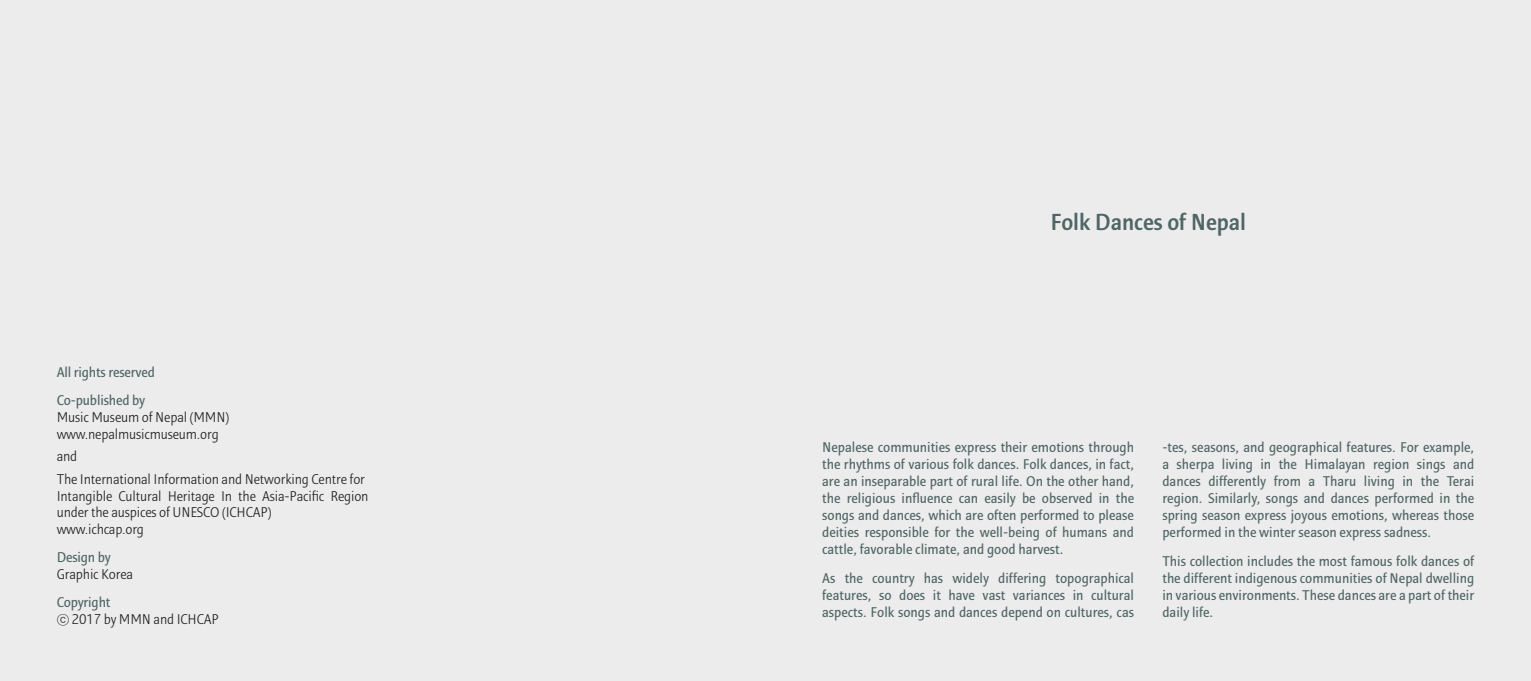
<style>
.page{position:relative;width:1531px;height:681px;background:#fff}
.page>*{position:absolute;margin:0;border:0;box-sizing:border-box;transform-origin:0 0}
.t1{font:700 23px "Arita Sans";color:#506565}
.t2{font:600 14px/17px "Arita Sans";color:#506565;text-align:justify}
.t3{font:500 14px/16.8px "Arita Sans";letter-spacing:-.01em;color:#231f20}
.s1{font-weight:600;color:#506565}
.s2{font-family:"YGO520";font-weight:400}
</style>
<div class="page">
<div style="left:0;top:0;width:1531px;height:680px;background:#ebeceb"></div>
<p class="t2" style="left:57px;top:358px;width:100px;line-height:28.2px">All rights reserved<br>Co-published by</p>
<p class="t3" style="left:57px;top:409px;width:174px">Music Museum of Nepal (MMN) www.nepalmusicmuseum.org</p>
<p class="t3" style="left:57px;top:445px;width:310px;line-height:22.4px">and<br>The International Information and Networking Centre for</p>
<p class="t3" style="left:57px;top:487px;width:313px">Intangible Cultural Heritage In the Asia-Pacific Region under the auspices of UNESCO (ICHCAP)<br>www.ichcap.org</p>
<p class="t2" style="left:57px;top:549px;width:56px">Design by</p>
<p class="t3" style="left:57px;top:566px;width:78px">Graphic Korea</p>
<p class="t3" style="left:57px;top:594px;width:164px"><span class="s1">Copyright<br></span><span class="s2">ⓒ</span> 2017 by MMN and ICHCAP</p>
<h1 class="t1" style="left:1050px;top:209px;width:197px">Folk Dances of Nepal</h1>
<p class="t2" style="left:822px;top:439px;width:313px">Nepalese communities express their emotions through the rhythms of various folk dances. Folk dances, in fact, are an inseparable part of rural life. On the other hand, the religious influence can easily be observed in the songs and dances, which are often performed to please deities responsible for the well-being of humans and cattle, favorable climate, and good harvest.</p>
<p class="t2" style="left:822px;top:569px;width:313px">As the country has widely differing topographical features, so does it have vast variances in cultural aspects. Folk songs and dances depend on cultures, cas</p>
<p class="t2" style="left:1162px;top:439px;width:313px">-tes, seasons, and geographical features. For example, a sherpa living in the Himalayan region sings and dances differently from a Tharu living in the Terai region. Similarly, songs and dances performed in the spring season express joyous emotions, whereas those performed in the winter season express sadness.</p>
<p class="t2" style="left:1162px;top:552px;width:313px">This collection includes the most famous folk dances of the different indigenous communities of Nepal dwelling in various environments. These dances are a part of their daily life.</p>
</div>
